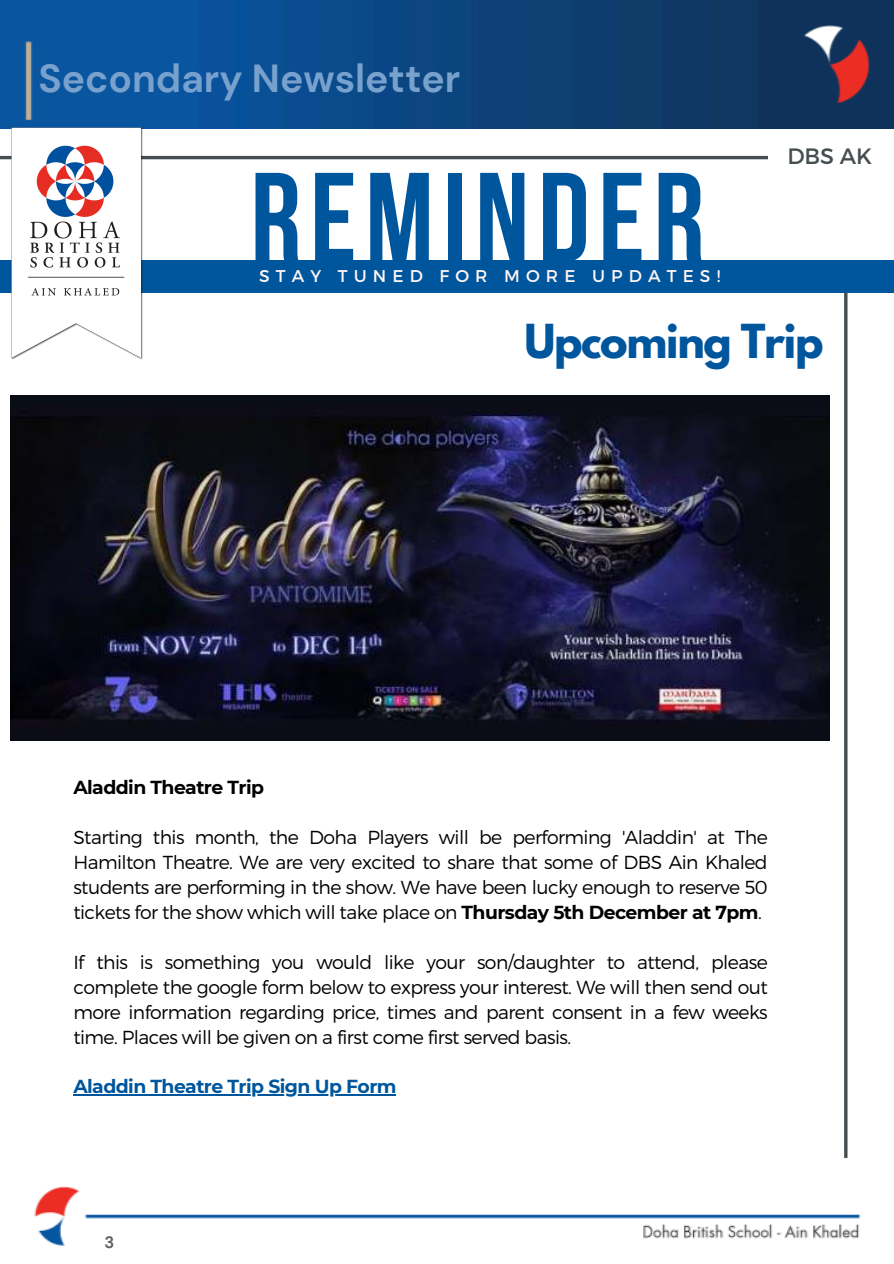
<style>
.page{position:relative;width:894px;height:1264px;background:#fff}
.page>*{position:absolute;margin:0;border:0;box-sizing:border-box;transform-origin:0 0}
.t1{font:126.6px "Bebas Neue Cyrillic";letter-spacing:.07em;color:#00569d}
.t2{font:700 41.55px "League Spartan";letter-spacing:-.03em;color:#00569d}
.t3{font:700 39px "DM Sans";color:#78a2cd}
.t4{font:22.2px "Montserrat";color:#464d50}
.t5{font:300 18.75px/24.8px "Montserrat";letter-spacing:-.03em;color:#000;text-align:justify}
.t6{font:700 18.75px "Montserrat";letter-spacing:-.03em;color:#00569d}
.t7{font:700 18.75px "Montserrat";letter-spacing:-.03em;color:#000}
.t8{font:16.95px "Montserrat";letter-spacing:.36em;color:#fff5f5}
.t9{font:700 16.5px "DM Sans";color:#616161}
.s1{font-weight:700}
</style>
<div class="page">
<img style="left:0;top:0;width:893px;height:128px">
<img style="left:34px;top:1186px;width:827px;height:60px">
<svg style="left:844px;top:293px;width:3px;height:864px;background:#4d5457"></svg>
<div style="left:0;top:260px;width:893px;height:33px;background:#00569d"></div>
<hr style="left:0;top:156px;width:767px;height:3px;background:#454d50">
<img style="left:11px;top:126px;width:133px;height:234px">
<img style="left:11px;top:395px;width:818px;height:346px">
<hr style="left:73px;top:1094px;width:323px;height:1px;background:#00569d">
<h2 class="t3" style="left:39px;top:53px;width:423px">Secondary Newsletter</h2>
<h2 class="t1" style="left:250px;top:166px;width:455px">REMINDER</h2>
<p class="t8" style="left:259px;top:265px;width:462px">STAY TUNED FOR MORE UPDATES!</p>
<p class="t4" style="left:787px;top:142px;width:86px">DBS AK</p>
<p class="t2" style="left:524px;top:320px;width:300px">Upcoming Trip</p>
<h5 class="t7" style="left:73px;top:775px;width:192px">Aladdin Theatre Trip</h5>
<p class="t5" style="left:73px;top:824px;width:695px">Starting this month, the Doha Players will be performing 'Aladdin' at The Hamilton Theatre. We are very excited to share that some of DBS Ain Khaled students are performing in the show. We have been lucky enough to reserve 50 tickets for the show which will take place on <span class="s1">Thursday 5th December at 7pm</span>.</p>
<p class="t5" style="left:73px;top:949px;width:695px">If this is something you would like your son/daughter to attend, please complete the google form below to express your interest. We will then send out more information regarding price, times and parent consent in a few weeks time. Places will be given on a first come first served basis.</p>
<h5 class="t6" style="left:73px;top:1074px;width:325px">Aladdin Theatre Trip Sign Up Form</h5>
<h4 class="t9" style="left:104px;top:1231px;width:11px">3</h4>
</div>
